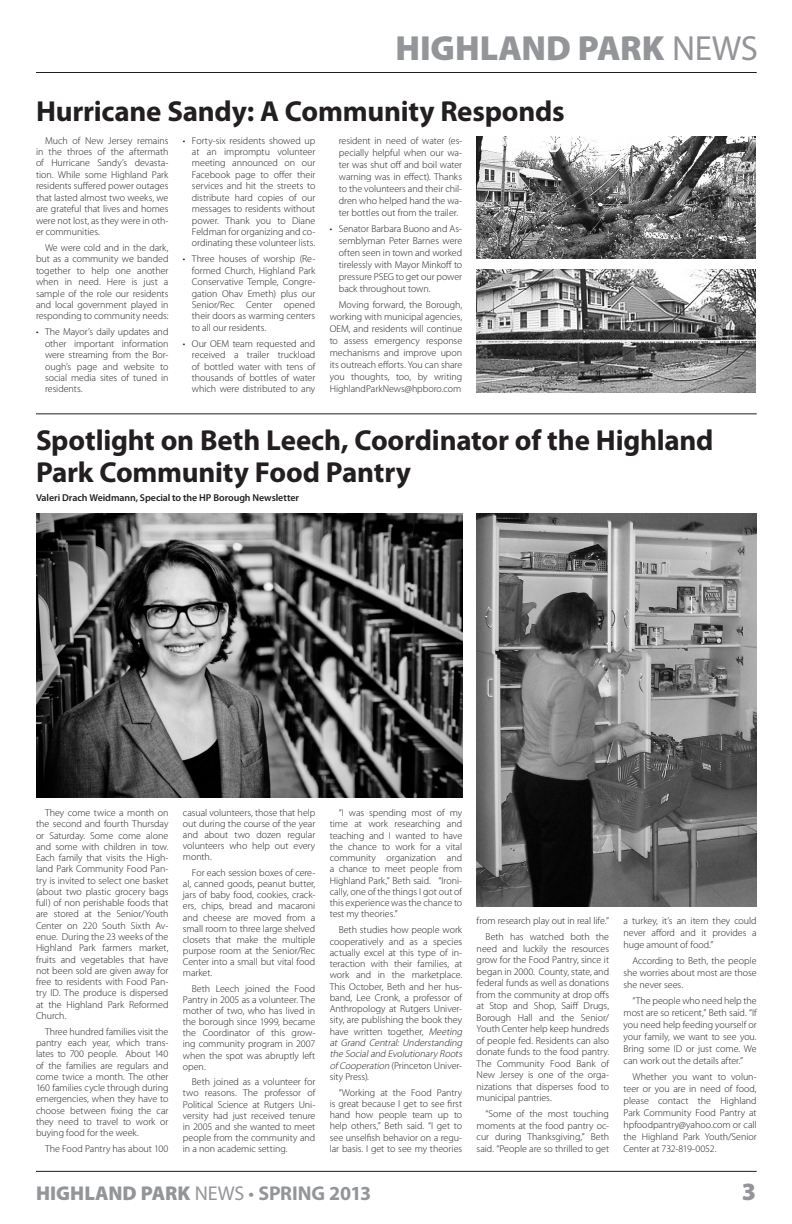
<style>
.page{position:relative;width:792px;height:1224px;background:#fff}
.page>*{position:absolute;margin:0;border:0;box-sizing:border-box;transform-origin:0 0}
.t1{font:900 35px "Myriad Pro";color:#939598}
.t2{font:700 29px/32px "Myriad Pro";letter-spacing:-.01em;color:#231f20}
.t3{font:900 25px "Myriad Pro";color:#939598}
.t4{font:900 20px "Myriad Pro";letter-spacing:.005em;color:#939598}
.t5{font:300 10px/11.3px "Myriad Pro";letter-spacing:-.005em;color:#231f20;text-align:justify}
.t6{font:600 10px "Myriad Pro";letter-spacing:-.01em;color:#231f20}
.s1{font-weight:400}
.s2{font-style:italic}
.s3{font-weight:700}
</style>
<div class="page">
<hr style="left:36px;top:1171px;width:721px;height:1px;background:#231f20">
<img style="left:477px;top:136px;width:279px;height:123px">
<img style="left:477px;top:270px;width:279px;height:122px">
<img style="left:36px;top:513px;width:426px;height:285px">
<img style="left:477px;top:513px;width:280px;height:393px">
<hr style="left:36px;top:414px;width:721px;height:1px;background:#231f20">
<hr style="left:36px;top:72px;width:721px;height:1px;background:#231f20">
<p class="t1" style="left:395px;top:25px;width:364px">HIGHLAND PARK <span class="s1">NEWS</span></p>
<p class="t2" style="left:36px;top:94px;width:530px">Hurricane Sandy: A Community Responds</p>
<p class="t5" style="left:36px;top:135px;width:134px;text-indent:9px">Much of New Jersey remains in the throes of the aftermath of Hurricane Sandy’s devasta&shy;tion. While some Highland Park residents suffered power outages that lasted almost two weeks, we are grateful that lives and homes were not lost, as they were in oth&shy;er communities.</p>
<p class="t5" style="left:36px;top:242px;width:134px;text-indent:9px">We were cold and in the dark, but as a community we banded together to help one another when in need. Here is just a sample of the role our residents and local government played in responding to community needs:</p>
<p class="t5" style="left:45px;top:326px;width:125px;text-indent:-9px">• The Mayor’s daily updates and other important information were streaming from the Bor&shy;ough’s page and website to social media sites of tuned in residents.</p>
<p class="t5" style="left:192px;top:135px;width:125px;text-indent:-9px">• Forty-six residents showed up at an impromptu volunteer meeting announced on our Facebook page to offer their services and hit the streets to distribute hard copies of our messages to residents without power. Thank you to Diane Feldman for organizing and co&shy;ordinating these volunteer lists.</p>
<p class="t5" style="left:192px;top:253px;width:125px;text-indent:-9px">• Three houses of worship (Re&shy;formed Church, Highland Park Conservative Temple, Congre&shy;gation Ohav Emeth) plus our Senior/Rec Center opened their doors as warming centers to all our residents.</p>
<p class="t5" style="left:192px;top:338px;width:125px;text-indent:-9px">• Our OEM team requested and received a trailer truckload of bottled water with tens of thousands of bottles of water which were distributed to any</p>
<p class="t5" style="left:339px;top:134px;width:125px;line-height:12px">resident in need of water (es&shy;pecially helpful when our wa&shy;ter was shut off and boil water warning was in effect). Thanks to the volunteers and their chil&shy;dren who helped hand the wa&shy;ter bottles out from the trailer.</p>
<p class="t5" style="left:339px;top:223px;width:125px;line-height:12px;text-indent:-9px">• Senator Barbara Buono and As&shy;semblyman Peter Barnes were often seen in town and worked tirelessly with Mayor Minkoff to pressure PSEG to get our power back throughout town.</p>
<p class="t5" style="left:330px;top:299px;width:134px;line-height:12px;text-indent:9px">Moving forward, the Borough, working with municipal agencies, OEM, and residents will continue to assess emergency response mechanisms and improve upon its outreach efforts. You can share you thoughts, too, by writing HighlandParkNews@hpboro.com</p>
<p class="t2" style="left:36px;top:423px;width:679px">Spotlight on Beth Leech, Coordinator of the Highland<br>Park Community Food Pantry</p>
<p class="t6" style="left:36px;top:491px;width:265px">Valeri Drach Weidmann, Special to the HP Borough Newsletter</p>
<p class="t5" style="left:36px;top:807px;width:134px;text-indent:9px">They come twice a month on the second and fourth Thursday or Saturday. Some come alone and some with children in tow.<br>Each family that visits the High&shy;land Park Community Food Pan&shy;try is invited to select one basket (about two plastic grocery bags full) of non perishable foods that are stored at the Senior/Youth Center on 220 South Sixth Av&shy;enue. During the 23 weeks of the Highland Park farmers market, fruits and vegetables that have not been sold are given away for free to residents with Food Pan&shy;try ID. The produce is dispersed at the Highland Park Reformed Church.</p>
<p class="t5" style="left:36px;top:1026px;width:134px;text-indent:9px">Three hundred families visit the pantry each year, which trans&shy;lates to 700 people. About 140 of the families are regulars and come twice a month. The other 160 families cycle through during emergencies, when they have to choose between fixing the car they need to travel to work or buying food for the week.</p>
<p class="t5" style="left:45px;top:1143px;width:125px">The Food Pantry has about 100</p>
<p class="t5" style="left:183px;top:807px;width:134px">casual volunteers, those that help out during the course of the year and about two dozen regular volunteers who help out every month.</p>
<p class="t5" style="left:183px;top:867px;width:134px;text-indent:9px">For each session boxes of cere&shy;al, canned goods, peanut butter, jars of baby food, cookies, crack&shy;ers, chips, bread and macaroni and cheese are moved from a small room to three large shelved closets that make the multiple purpose room at the Senior/Rec Center into a small but vital food market.</p>
<p class="t5" style="left:183px;top:983px;width:134px;text-indent:9px">Beth Leech joined the Food Pantry in 2005 as a volunteer. The mother of two, who has lived in the borough since 1999, became the Coordinator of this grow&shy;ing community program in 2007 when the spot was abruptly left open.</p>
<p class="t5" style="left:183px;top:1077px;width:134px;text-indent:9px">Beth joined as a volunteer for two reasons. The professor of Political Science at Rutgers Uni&shy;versity had just received tenure in 2005 and she wanted to meet people from the community and in a non academic setting.</p>
<p class="t5" style="left:330px;top:807px;width:134px;text-indent:9px">“I was spending most of my time at work researching and teaching and I wanted to have the chance to work for a vital community organization and a chance to meet people from Highland Park,” Beth said. “Ironi&shy;cally, one of the things I got out of this experience was the chance to test my theories.”</p>
<p class="t5" style="left:330px;top:924px;width:136px;text-align:left;text-indent:9px">Beth studies how people work cooperatively and as a species actually excel at this type of in&shy;teraction with their families, at work and in the marketplace.<br>This October, Beth and her hus&shy;band, Lee Cronk, a professor of<br>Anthropology at Rutgers Univer&shy;sity, are publishing the book they have written together, <span class="s2">Meeting at Grand Central: Understanding the Socialand Evolutionary Roots of Cooperation</span> (Princeton Univer&shy;sity Press).</p>
<p class="t5" style="left:330px;top:1087px;width:134px;text-indent:9px">“Working at the Food Pantry is great because I get to see first hand how people team up to help others,” Beth said. “I get to see unselfish behavior on a regu&shy;lar basis. I get to see my theories</p>
<p class="t5" style="left:477px;top:915px;width:134px">from research play out in real life.”</p>
<p class="t5" style="left:477px;top:931px;width:134px;text-indent:9px">Beth has watched both the need and luckily the resources grow for the Food Pantry, since it began in 2000. County, state, and federal funds as well as donations from the community at drop offs at Stop and Shop, Saiff Drugs, Borough Hall and the Senior/ Youth Center help keep hundreds of people fed. Residents can also donate funds to the food pantry.<br>The Community Food Bank of New Jersey is one of the orga&shy;nizations that disperses food to municipal pantries.</p>
<p class="t5" style="left:477px;top:1109px;width:134px;text-indent:9px">“Some of the most touching moments at the food pantry oc&shy;cur during Thanksgiving,” Beth said. “People are so thrilled to get</p>
<p class="t5" style="left:624px;top:915px;width:135px;line-height:11.9px">a turkey, it’s an item they could never afford and it provides a huge amount of food.”</p>
<p class="t5" style="left:624px;top:955px;width:135px;line-height:11.9px;text-indent:9px">According to Beth, the people she worries about most are those she never sees.</p>
<p class="t5" style="left:624px;top:995px;width:135px;line-height:11.9px;text-indent:9px">“The people who need help the most are so reticent,” Beth said. “If you need help feeding yourself or your family, we want to see you.<br>Bring some ID or just come. We can work out the details after.”</p>
<p class="t5" style="left:624px;top:1071px;width:135px;line-height:11.9px;text-indent:9px">Whether you want to volun&shy;teer or you are in need of food, please contact the Highland Park Community Food Pantry at hpfoodpantry@yahoo.com or call the Highland Park Youth/Senior Center at 732-819-0052.</p>
<p class="t4" style="left:36px;top:1180px;width:337px">HIGHLAND PARK <span class="s1">NEWS •</span> <span class="s3">SPRING 2013</span></p>
<p class="t3" style="left:742px;top:1175px;width:16px">3</p>
</div>
